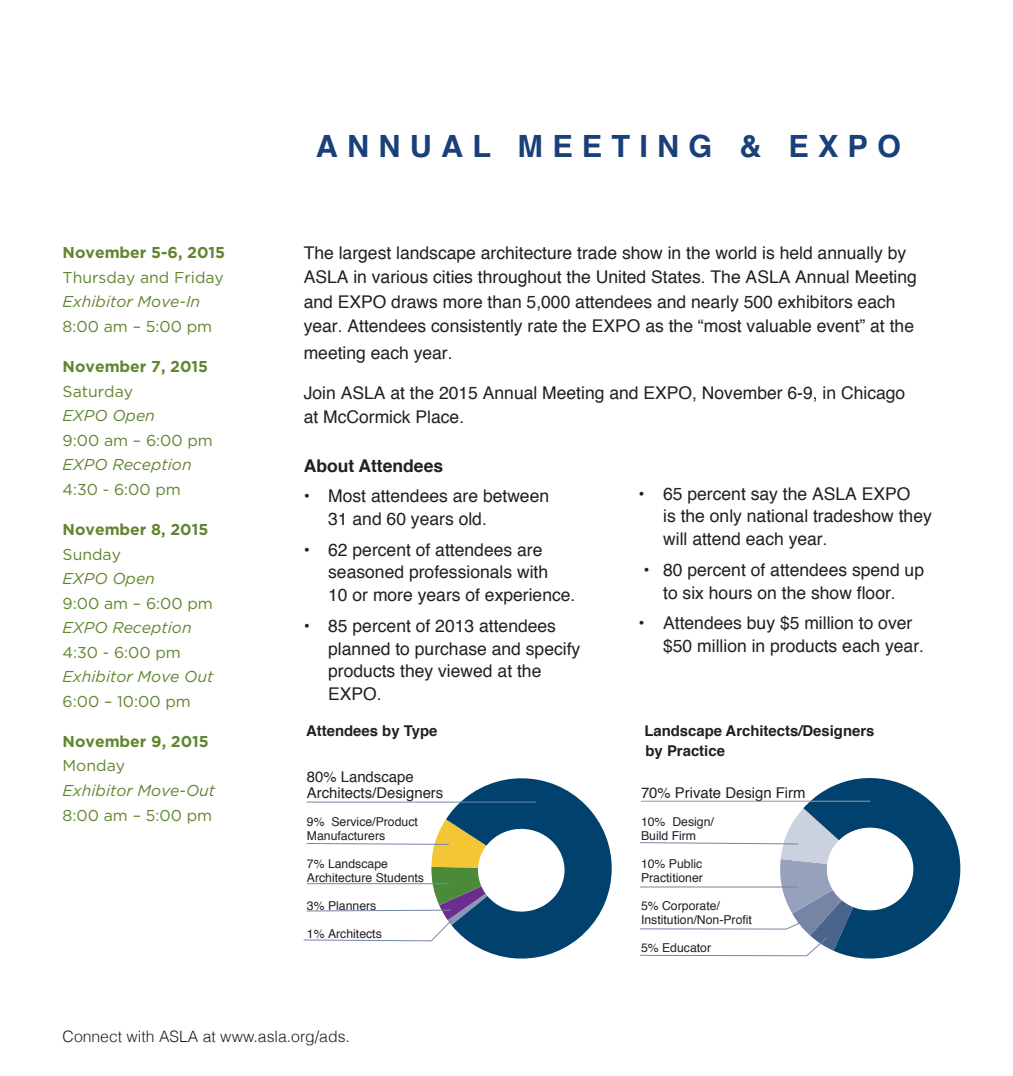
<style>
.page{position:relative;width:1013px;height:1076px;background:#fff}
.page>*{position:absolute;margin:0;border:0;box-sizing:border-box;transform-origin:0 0}
.t1{font:700 30.62px "Helvetica";letter-spacing:.3em;color:#1a407b}
.t2{font:17.5px/22.8px "Helvetica";color:#231f20}
.t3{font:700 17.5px "Helvetica";color:#231f20}
.t4{font:15.75px "Gotham";color:#618530}
.t5{font:italic 15.75px "Gotham";color:#618530}
.t6{font:700 15.75px "Gotham";color:#618530}
.t7{font:300 15.75px "Helvetica";color:#231f20}
.t8{font:700 14.88px/19.2px "Helvetica";color:#231f20}
.t9{font:14.88px/15.8px "Helvetica";color:#231f20}
.t10{font:12.25px/14px "Helvetica";color:#231f20}
</style>
<div class="page">
<svg style="left:640px;top:778px;width:321px;height:181px"></svg>
<svg style="left:303px;top:778px;width:309px;height:181px"></svg>
<div style="left:478px;top:828px;width:86px;height:83px;background:#fff;border-radius:50%"></div>
<div style="left:826px;top:827px;width:87px;height:83px;background:#fff;border-radius:50%"></div>
<p class="t6" style="left:63px;top:242px;width:164px">November 5-6, 2015</p>
<p class="t4" style="left:63px;top:267px;width:163px">Thursday and Friday</p>
<p class="t5" style="left:63px;top:291px;width:139px">Exhibitor Move-In</p>
<p class="t4" style="left:63px;top:316px;width:151px">8:00 am – 5:00 pm</p>
<p class="t6" style="left:63px;top:356px;width:147px">November 7, 2015</p>
<p class="t4" style="left:63px;top:381px;width:72px">Saturday</p>
<p class="t5" style="left:63px;top:405px;width:94px">EXPO Open</p>
<p class="t4" style="left:63px;top:430px;width:152px">9:00 am – 6:00 pm</p>
<p class="t5" style="left:63px;top:454px;width:130px">EXPO Reception</p>
<p class="t4" style="left:63px;top:479px;width:120px">4:30 - 6:00 pm</p>
<p class="t6" style="left:63px;top:519px;width:147px">November 8, 2015</p>
<p class="t4" style="left:63px;top:543px;width:60px">Sunday</p>
<p class="t5" style="left:63px;top:568px;width:94px">EXPO Open</p>
<p class="t4" style="left:63px;top:592px;width:152px">9:00 am – 6:00 pm</p>
<p class="t5" style="left:63px;top:617px;width:130px">EXPO Reception</p>
<p class="t4" style="left:63px;top:641px;width:120px">4:30 - 6:00 pm</p>
<p class="t5" style="left:63px;top:666px;width:152px">Exhibitor Move Out</p>
<p class="t4" style="left:63px;top:690px;width:130px">6:00 – 10:00 pm</p>
<p class="t6" style="left:63px;top:730px;width:148px">November 9, 2015</p>
<p class="t4" style="left:63px;top:755px;width:64px">Monday</p>
<p class="t5" style="left:63px;top:780px;width:154px">Exhibitor Move-Out</p>
<p class="t4" style="left:63px;top:804px;width:151px">8:00 am – 5:00 pm</p>
<h1 class="t1" style="left:316px;top:121px;width:586px">ANNUAL MEETING &amp; EXPO</h1>
<p class="t2" style="left:303px;top:241px;width:614px;line-height:24.5px">The largest landscape architecture trade show in the world is held annually by ASLA in various cities throughout the United States. The ASLA Annual Meeting and EXPO draws more than 5,000 attendees and nearly 500 exhibitors each year. Attendees consistently rate the EXPO as the “most valuable event” at the</p>
<p class="t2" style="left:303px;top:341px;width:150px">meeting each year.</p>
<p class="t2" style="left:303px;top:381px;width:603px;line-height:24.5px">Join ASLA at the 2015 Annual Meeting and EXPO, November 6-9, in Chicago at McCormick Place.</p>
<p class="t3" style="left:303px;top:451px;width:141px">About Attendees</p>
<p class="t2" style="left:328px;top:485px;width:222px;text-indent:-24px">• Most attendees are between<br>31 and 60 years old.</p>
<p class="t2" style="left:328px;top:538px;width:249px;text-indent:-24px">• 62 percent of attendees are seasoned professionals with<br>10 or more years of experience.</p>
<p class="t2" style="left:328px;top:614px;width:253px;text-indent:-24px">• 85 percent of 2013 attendees planned to purchase and specify products they viewed at the<br>EXPO.</p>
<p class="t2" style="left:663px;top:482px;width:270px;text-indent:-24px">• 65 percent say the ASLA EXPO<br>is the only national tradeshow they will attend each year.</p>
<p class="t2" style="left:643px;top:558px;width:282px;text-align:center">• 80 percent of attendees spend up to six hours on the show floor.</p>
<p class="t2" style="left:663px;top:612px;width:262px;text-indent:-24px">• Attendees buy $5 million to over $50 million in products each year.</p>
<p class="t8" style="left:306px;top:721px;width:133px">Attendees by Type</p>
<p class="t8" style="left:644px;top:721px;width:231px">Landscape Architects/Designers by Practice</p>
<p class="t9" style="left:307px;top:769px;width:138px">80% Landscape<br>Architects/Designers</p>
<p class="t10" style="left:307px;top:814px;width:112px">9% Service/Product<br>Manufacturers</p>
<p class="t10" style="left:307px;top:856px;width:119px">7% Landscape<br>Architecture Students</p>
<p class="t10" style="left:307px;top:898px;width:71px">3% Planners</p>
<p class="t10" style="left:307px;top:926px;width:76px">1% Architects</p>
<p class="t9" style="left:641px;top:785px;width:166px">70% Private Design Firm</p>
<p class="t10" style="left:641px;top:815px;width:74px">10% Design/<br>Build Firm</p>
<p class="t10" style="left:641px;top:857px;width:63px">10% Public<br>Practitioner</p>
<p class="t10" style="left:641px;top:899px;width:112px">5% Corporate/<br>Institution/Non-Profit</p>
<p class="t10" style="left:641px;top:941px;width:72px">5% Educator</p>
<p class="t7" style="left:63px;top:1023px;width:289px">Connect with ASLA at www.asla.org/ads.</p>
</div>
